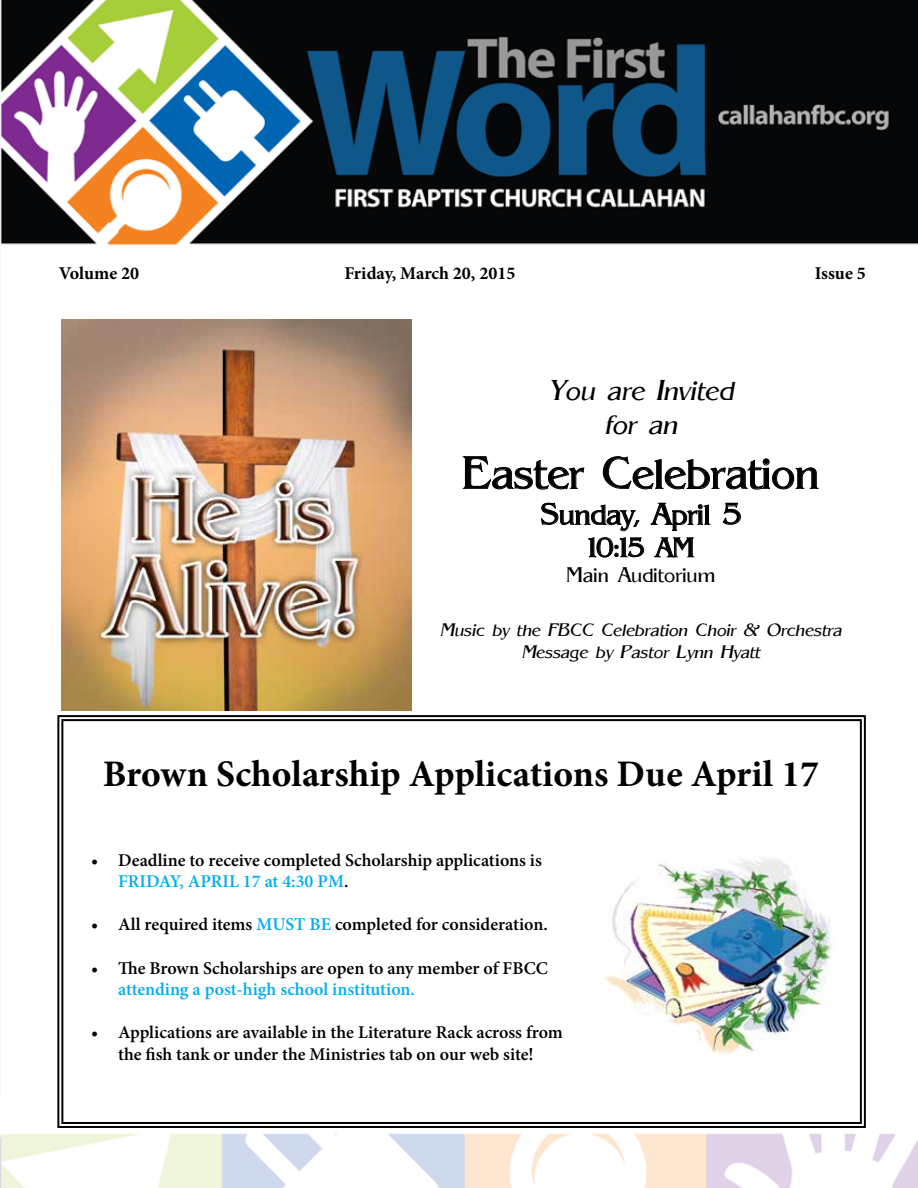
<style>
.page{position:relative;width:918px;height:1188px;background:#fff}
.page>*{position:absolute;margin:0;border:0;box-sizing:border-box;transform-origin:0 0}
.t1{font:45px "Pegasus";color:#000}
.t2{font:700 37.5px "Minion Pro";color:#000}
.t3{font:30px "Pegasus";color:#000}
.t4{font:italic 28.5px/34.2px "Pegasus";color:#000;text-align:center}
.t5{font:27px "Pegasus";color:#000}
.t6{font:21px "Pegasus";color:#000}
.t7{font:600 18px/21.6px "Minion Pro";color:#000}
.t8{font:italic 18px/21.6px "Pegasus";color:#000;text-align:center}
.t9{font:600 18px "Minion Pro";color:#00aeef}
.t10{font:700 18px "Minion Pro";color:#000}
.s1{color:#00aeef}
</style>
<div class="page">
<img style="left:0;top:0;width:918px;height:1188px">
<svg style="left:56px;top:714px;width:811px;height:415px"></svg>
<div style="left:61px;top:719px;width:801px;height:405px;border:2px solid #000"></div>
<img style="left:599px;top:851px;width:237px;height:207px">
<img style="left:62px;top:319px;width:350px;height:392px">
<svg style="left:460px;top:456px;width:125px;height:34px"></svg>
<svg style="left:603px;top:456px;width:218px;height:34px"></svg>
<svg style="left:722px;top:503px;width:19px;height:22px"></svg>
<svg style="left:540px;top:501px;width:173px;height:76px"></svg>
<p class="t10" style="left:59px;top:260px;width:82px">Volume 20</p>
<p class="t10" style="left:344px;top:260px;width:172px">Friday, March 20, 2015</p>
<p class="t10" style="left:815px;top:260px;width:52px">Issue 5</p>
<h3 class="t4" style="left:548px;top:373px;width:192px">You are Invited for an</h3>
<h1 class="t1" style="left:463px;top:448px;width:358px">Easter Celebration</h1>
<h3 class="t3" style="left:541px;top:498px;width:202px">Sunday, April 5</h3>
<h3 class="t5" style="left:588px;top:533px;width:108px">10:15 AM</h3>
<p class="t6" style="left:566px;top:563px;width:150px">Main Auditorium</p>
<p class="t8" style="left:440px;top:619px;width:406px">Music by the FBCC Celebration Choir &amp; Orchestra<br>Message by Pastor Lynn Hyatt</p>
<h2 class="t2" style="left:103px;top:748px;width:717px">Brown Scholarship Applications Due April 17</h2>
<p class="t7" style="left:118px;top:849px;width:425px;text-indent:-27px">• Deadline to receive completed Scholarship applications is<br><span class="s1">FRIDAY, APRIL 17 at 4:30 PM</span>.</p>
<p class="t7" style="left:91px;top:914px;width:458px">• All required items <span class="s1">MUST BE</span> completed for consideration.</p>
<p class="t7" style="left:91px;top:957px;width:458px">• The Brown Scholarships are open to any member of FBCC</p>
<p class="t9" style="left:118px;top:977px;width:298px">attending a post-high school institution.</p>
<p class="t7" style="left:91px;top:1022px;width:473px;text-align:center">• Applications are available in the Literature Rack across from the fish tank or under the Ministries tab on our web site!</p>
</div>
